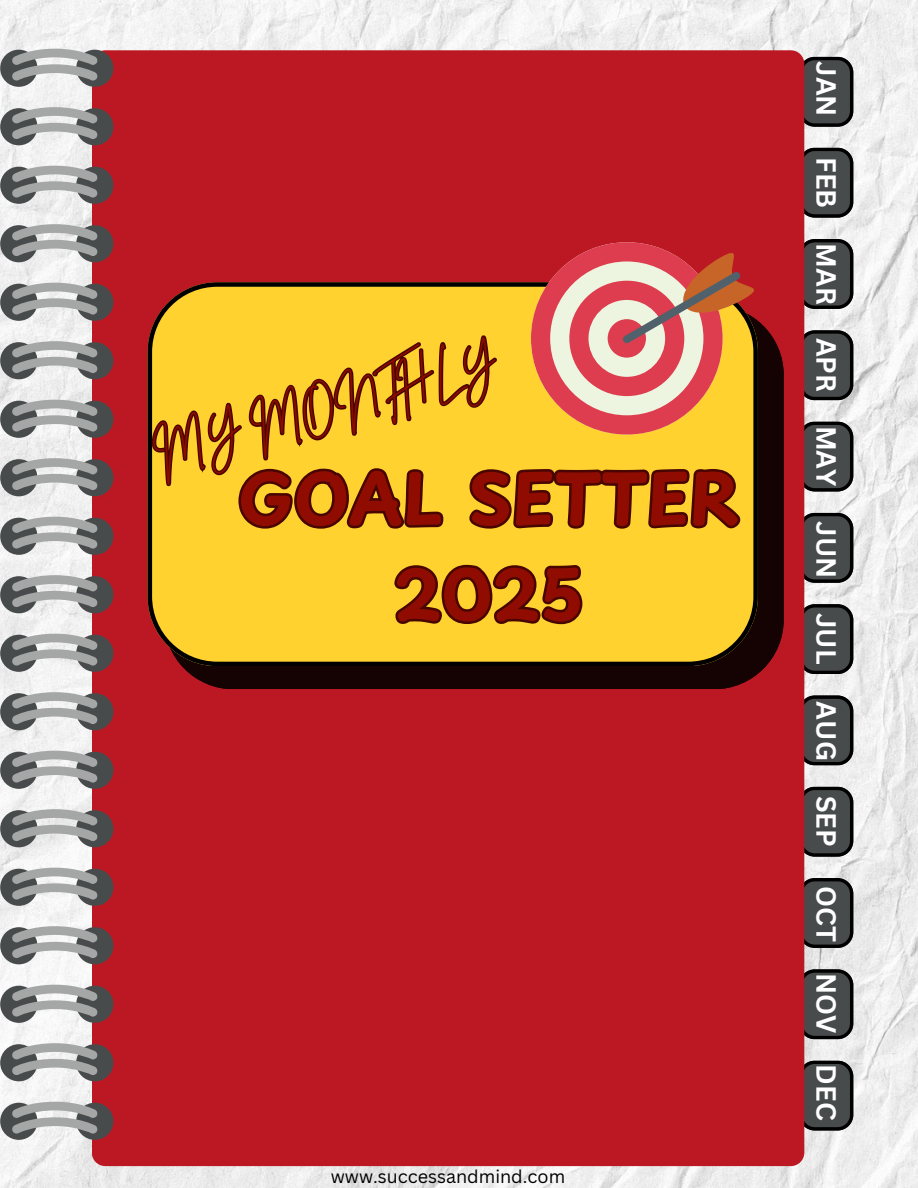
<style>
.page{position:relative;width:918px;height:1188px;background:#fff}
.page>*{position:absolute;margin:0;border:0;box-sizing:border-box;transform-origin:0 0}
.t1{font:700 68.4px/95.7px "Playpen Sans";color:#910c00;text-align:center}
.t2{font:39.75px "Brittany Signature";color:#910c00}
.t3{font:700 27px "Canva Sans";color:#fff}
.t4{font:18px "Canva Sans";color:#000}
</style>
<div class="page">
<img style="left:0;top:0;width:918px;height:1188px">
<svg style="left:804px;top:57px;width:49px;height:70px"></svg>
<svg style="left:804px;top:148px;width:49px;height:69px"></svg>
<svg style="left:804px;top:330px;width:49px;height:70px"></svg>
<svg style="left:804px;top:239px;width:49px;height:70px"></svg>
<svg style="left:804px;top:513px;width:49px;height:70px"></svg>
<svg style="left:804px;top:422px;width:49px;height:69px"></svg>
<svg style="left:804px;top:604px;width:49px;height:70px"></svg>
<svg style="left:804px;top:695px;width:49px;height:70px"></svg>
<svg style="left:804px;top:787px;width:49px;height:70px"></svg>
<svg style="left:804px;top:878px;width:49px;height:70px"></svg>
<svg style="left:804px;top:969px;width:49px;height:70px"></svg>
<svg style="left:804px;top:1061px;width:49px;height:69px"></svg>
<div style="left:92px;top:50px;width:712px;height:1116px;background:#bc1823"></div>
<div style="left:76px;top:50px;width:37px;height:37px;background:#484b4c;border-radius:50%"></div>
<div style="left:0;top:50px;width:37px;height:37px;background:#484b4c;border-radius:50%"></div>
<svg style="left:12px;top:49px;width:86px;height:32px"></svg>
<div style="left:0;top:108px;width:37px;height:37px;background:#484b4c;border-radius:50%"></div>
<svg style="left:12px;top:107px;width:69px;height:33px"></svg>
<div style="left:0;top:167px;width:37px;height:37px;background:#484b4c;border-radius:50%"></div>
<svg style="left:12px;top:166px;width:69px;height:32px"></svg>
<div style="left:0;top:225px;width:37px;height:37px;background:#484b4c;border-radius:50%"></div>
<svg style="left:12px;top:224px;width:69px;height:33px"></svg>
<div style="left:0;top:284px;width:37px;height:37px;background:#484b4c;border-radius:50%"></div>
<svg style="left:12px;top:283px;width:69px;height:32px"></svg>
<div style="left:0;top:342px;width:37px;height:37px;background:#484b4c;border-radius:50%"></div>
<svg style="left:12px;top:341px;width:69px;height:33px"></svg>
<div style="left:0;top:401px;width:37px;height:37px;background:#484b4c;border-radius:50%"></div>
<svg style="left:12px;top:400px;width:69px;height:32px"></svg>
<div style="left:0;top:459px;width:37px;height:37px;background:#484b4c;border-radius:50%"></div>
<svg style="left:12px;top:458px;width:69px;height:33px"></svg>
<div style="left:0;top:518px;width:37px;height:37px;background:#484b4c;border-radius:50%"></div>
<svg style="left:12px;top:517px;width:69px;height:32px"></svg>
<div style="left:76px;top:576px;width:37px;height:37px;background:#484b4c;border-radius:50%"></div>
<div style="left:0;top:576px;width:37px;height:37px;background:#484b4c;border-radius:50%"></div>
<svg style="left:12px;top:575px;width:70px;height:33px"></svg>
<div style="left:76px;top:635px;width:37px;height:37px;background:#484b4c;border-radius:50%"></div>
<div style="left:0;top:635px;width:37px;height:37px;background:#484b4c;border-radius:50%"></div>
<svg style="left:12px;top:634px;width:86px;height:32px"></svg>
<div style="left:76px;top:693px;width:37px;height:37px;background:#484b4c;border-radius:50%"></div>
<div style="left:0;top:693px;width:37px;height:37px;background:#484b4c;border-radius:50%"></div>
<svg style="left:12px;top:692px;width:86px;height:33px"></svg>
<div style="left:76px;top:752px;width:37px;height:37px;background:#484b4c;border-radius:50%"></div>
<div style="left:0;top:752px;width:37px;height:37px;background:#484b4c;border-radius:50%"></div>
<svg style="left:12px;top:751px;width:86px;height:32px"></svg>
<div style="left:76px;top:810px;width:37px;height:37px;background:#484b4c;border-radius:50%"></div>
<div style="left:0;top:810px;width:37px;height:37px;background:#484b4c;border-radius:50%"></div>
<svg style="left:12px;top:809px;width:86px;height:33px"></svg>
<div style="left:76px;top:869px;width:37px;height:37px;background:#484b4c;border-radius:50%"></div>
<div style="left:0;top:869px;width:37px;height:37px;background:#484b4c;border-radius:50%"></div>
<svg style="left:12px;top:868px;width:86px;height:32px"></svg>
<div style="left:76px;top:927px;width:37px;height:37px;background:#484b4c;border-radius:50%"></div>
<div style="left:0;top:927px;width:37px;height:37px;background:#484b4c;border-radius:50%"></div>
<svg style="left:12px;top:926px;width:86px;height:33px"></svg>
<div style="left:76px;top:986px;width:37px;height:37px;background:#484b4c;border-radius:50%"></div>
<div style="left:0;top:986px;width:37px;height:37px;background:#484b4c;border-radius:50%"></div>
<svg style="left:12px;top:985px;width:86px;height:32px"></svg>
<div style="left:76px;top:1044px;width:37px;height:37px;background:#484b4c;border-radius:50%"></div>
<div style="left:0;top:1044px;width:37px;height:37px;background:#484b4c;border-radius:50%"></div>
<svg style="left:12px;top:1043px;width:86px;height:33px"></svg>
<div style="left:76px;top:1103px;width:37px;height:37px;background:#484b4c;border-radius:50%"></div>
<div style="left:0;top:1103px;width:37px;height:37px;background:#484b4c;border-radius:50%"></div>
<svg style="left:12px;top:1102px;width:86px;height:32px"></svg>
<svg style="left:164px;top:305px;width:620px;height:384px"></svg>
<svg style="left:148px;top:435px;width:610px;height:231px"></svg>
<svg style="left:540px;top:242px;width:230px;height:193px"></svg>
<svg style="left:81px;top:104px;width:459px;height:503px"></svg>
<svg style="left:235px;top:464px;width:509px;height:69px"></svg>
<svg style="left:392px;top:561px;width:194px;height:67px"></svg>
<p class="t2" style="left:147px;top:425px;width:354px;rotate:-15deg">MY MONTHLY</p>
<h2 class="t1" style="left:238px;top:449px;width:503px">GOAL SETTER<br>2025</h2>
<p class="t4" style="left:331px;top:1164px;width:236px">www.successandmind.com</p>
<h3 class="t3" style="left:845px;top:61px;width:57px;rotate:90deg">JAN</h3>
<h3 class="t3" style="left:845px;top:157px;width:52px;rotate:90deg">FEB</h3>
<h3 class="t3" style="left:845px;top:243px;width:63px;rotate:90deg">MAR</h3>
<h3 class="t3" style="left:845px;top:338px;width:56px;rotate:90deg">APR</h3>
<h3 class="t3" style="left:845px;top:426px;width:62px;rotate:90deg">MAY</h3>
<h3 class="t3" style="left:845px;top:521px;width:59px;rotate:90deg">JUN</h3>
<h3 class="t3" style="left:845px;top:613px;width:53px;rotate:90deg">JUL</h3>
<h3 class="t3" style="left:845px;top:701px;width:61px;rotate:90deg">AUG</h3>
<h3 class="t3" style="left:845px;top:796px;width:52px;rotate:90deg">SEP</h3>
<h3 class="t3" style="left:845px;top:886px;width:57px;rotate:90deg">OCT</h3>
<h3 class="t3" style="left:845px;top:973px;width:62px;rotate:90deg">NOV</h3>
<h3 class="t3" style="left:845px;top:1064px;width:58px;rotate:90deg">DEC</h3>
</div>
